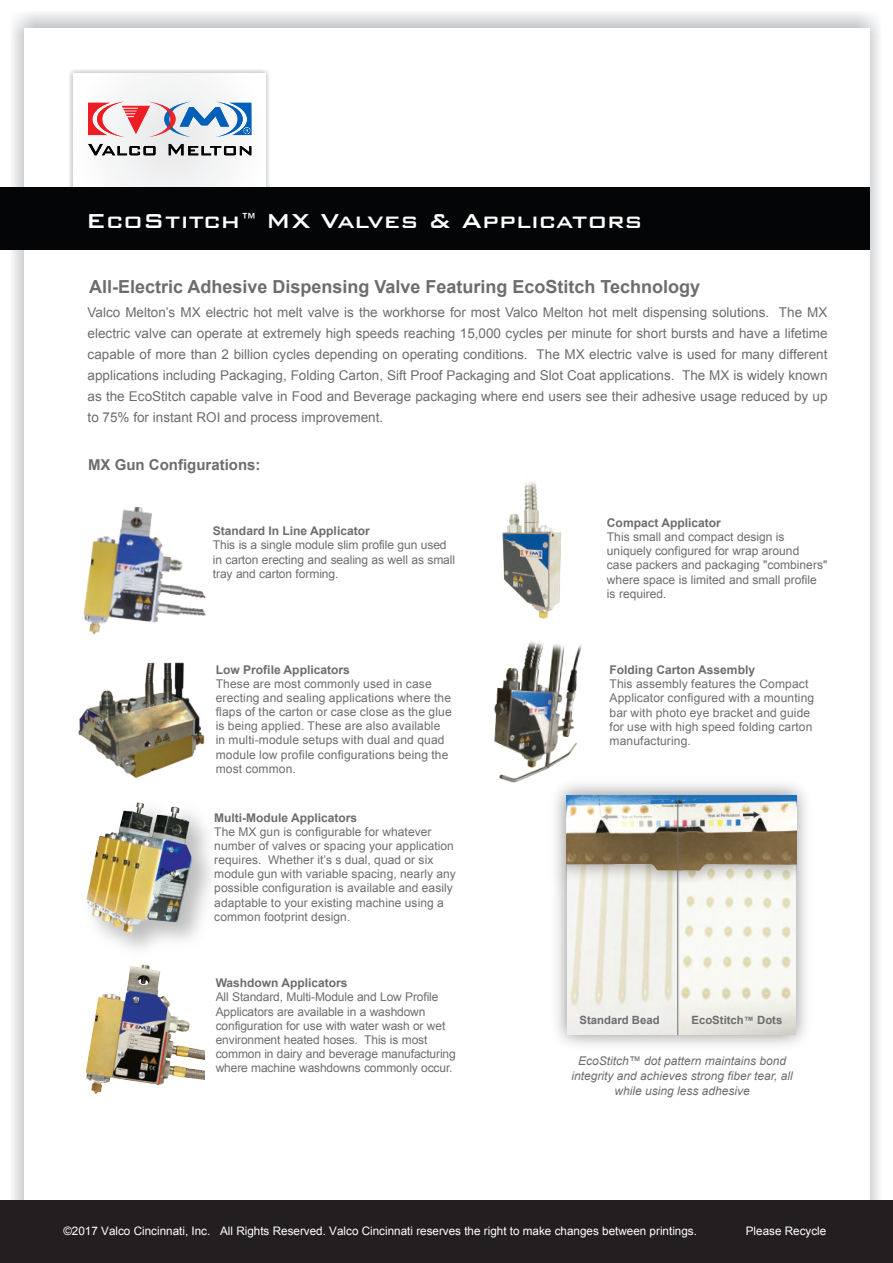
<style>
.page{position:relative;width:893px;height:1263px;background:#fff}
.page>*{position:absolute;margin:0;border:0;box-sizing:border-box;transform-origin:0 0}
.t1{font:500 27px "Bank Gothic BT";color:#fff}
.t2{font:700 18px "Arial";color:#6c6d70}
.t3{font:700 15px "Arial";color:#6c6d70}
.t4{font:13.5px/21px "Arial";color:#6c6d70;text-align:justify}
.t5{font:12px/14.1px "Arial";letter-spacing:.005em;color:#6c6d70}
.t6{font:700 12px "Arial";color:#6c6d70}
.t7{font:italic 12px/14.5px "Arial";color:#6c6d70;text-align:center}
.t8{font:11.7px "Arial";color:#fff}
.t9{font:700 11.4px "Arial";color:#6c6d70}
.s1{font-size:21px}
.s2{font-size:10.05px}
</style>
<div class="page">
<img style="left:13px;top:13px;width:866px;height:1187px">
<div style="left:24px;top:28px;width:845px;height:1210px;background:#fff"></div>
<img style="left:70px;top:70px;width:199px;height:117px">
<div style="left:74px;top:73px;width:191px;height:132px;background:#f7f7f8"></div>
<div style="left:0;top:187px;width:869px;height:63px;background:#040506"></div>
<div style="left:0;top:1200px;width:893px;height:63px;background:#231f20"></div>
<img style="left:135px;top:804px;width:63px;height:139px">
<svg style="left:88px;top:144px;width:163px;height:11px"></svg>
<svg style="left:88px;top:101px;width:163px;height:36px"></svg>
<img style="left:555px;top:624px;width:324px;height:566px">
<img style="left:567px;top:881px;width:229px;height:154px">
<img style="left:567px;top:874px;width:229px;height:7px">
<img style="left:567px;top:795px;width:229px;height:79px">
<hr style="left:677px;top:795px;width:1px;height:240px;background:#6c6d70">
<img style="left:135px;top:946px;width:69px;height:140px">
<img style="left:135px;top:662px;width:70px;height:142px">
<img style="left:13px;top:485px;width:193px;height:176px">
<img style="left:13px;top:690px;width:122px;height:510px">
<img style="left:494px;top:624px;width:113px;height:178px">
<img style="left:494px;top:482px;width:98px;height:147px">
<h1 class="t1" style="left:86px;top:206px;width:558px">EcoStitch<span class="s1">™</span> MX Valves &amp; Applicators</h1>
<h2 class="t2" style="left:89px;top:274px;width:613px">All-Electric Adhesive Dispensing Valve Featuring EcoStitch Technology</h2>
<p class="t4" style="left:88px;top:302px;width:741px">Valco Melton’s MX electric hot melt valve is the workhorse for most Valco Melton hot melt dispensing solutions. The MX electric valve can operate at extremely high speeds reaching 15,000 cycles per minute for short bursts and have a lifetime capable of more than 2 billion cycles depending on operating conditions. The MX electric valve is used for many different applications including Packaging, Folding Carton, Sift Proof Packaging and Slot Coat applications. The MX is widely known as the EcoStitch capable valve in Food and Beverage packaging where end users see their adhesive usage reduced by up to 75% for instant ROI and process improvement.</p>
<p class="t3" style="left:88px;top:454px;width:174px">MX Gun Configurations:</p>
<p class="t6" style="left:213px;top:523px;width:158px">Standard In Line Applicator</p>
<p class="t5" style="left:213px;top:538px;width:244px">This is a single module slim profile gun used in carton erecting and sealing as well as small tray and carton forming.</p>
<p class="t6" style="left:216px;top:662px;width:136px">Low Profile Applicators</p>
<p class="t5" style="left:216px;top:677px;width:237px">These are most commonly used in case erecting and sealing applications where the flaps of the carton or case close as the glue is being applied. These are also available in multi-module setups with dual and quad module low profile configurations being the most common.</p>
<p class="t6" style="left:214px;top:809px;width:144px">Multi-Module Applicators</p>
<p class="t5" style="left:214px;top:824px;width:243px">The MX gun is configurable for whatever number of valves or spacing your application requires. Whether it’s s dual, quad or six module gun with variable spacing, nearly any possible configuration is available and easily adaptable to your existing machine using a common footprint design.</p>
<p class="t6" style="left:216px;top:975px;width:133px">Washdown Applicators</p>
<p class="t5" style="left:216px;top:990px;width:242px">All Standard, Multi-Module and Low Profile Applicators are available in a washdown configuration for use with water wash or wet environment heated hoses. This is most common in dairy and beverage manufacturing where machine washdowns commonly occur.</p>
<p class="t6" style="left:607px;top:515px;width:116px">Compact Applicator</p>
<p class="t5" style="left:607px;top:530px;width:222px">This small and compact design is uniquely configured for wrap around case packers and packaging "combiners" where space is limited and small profile is required.</p>
<p class="t6" style="left:609px;top:662px;width:147px">Folding Carton Assembly</p>
<p class="t5" style="left:609px;top:677px;width:206px">This assembly features the Compact<br>Applicator configured with a mounting bar with photo eye bracket and guide for use with high speed folding carton manufacturing.</p>
<p class="t9" style="left:580px;top:1012px;width:82px">Standard Bead</p>
<p class="t9" style="left:691px;top:1012px;width:92px">EcoStitch<span class="s2">™</span> Dots</p>
<p class="t7" style="left:571px;top:1054px;width:223px">EcoStitch™ dot pattern maintains bond integrity and achieves strong fiber tear, all while using less adhesive</p>
<p class="t8" style="left:63px;top:1223px;width:635px">©2017 Valco Cincinnati, Inc. All Rights Reserved. Valco Cincinnati reserves the right to make changes between printings.</p>
<p class="t8" style="left:746px;top:1223px;width:82px">Please Recycle</p>
</div>
